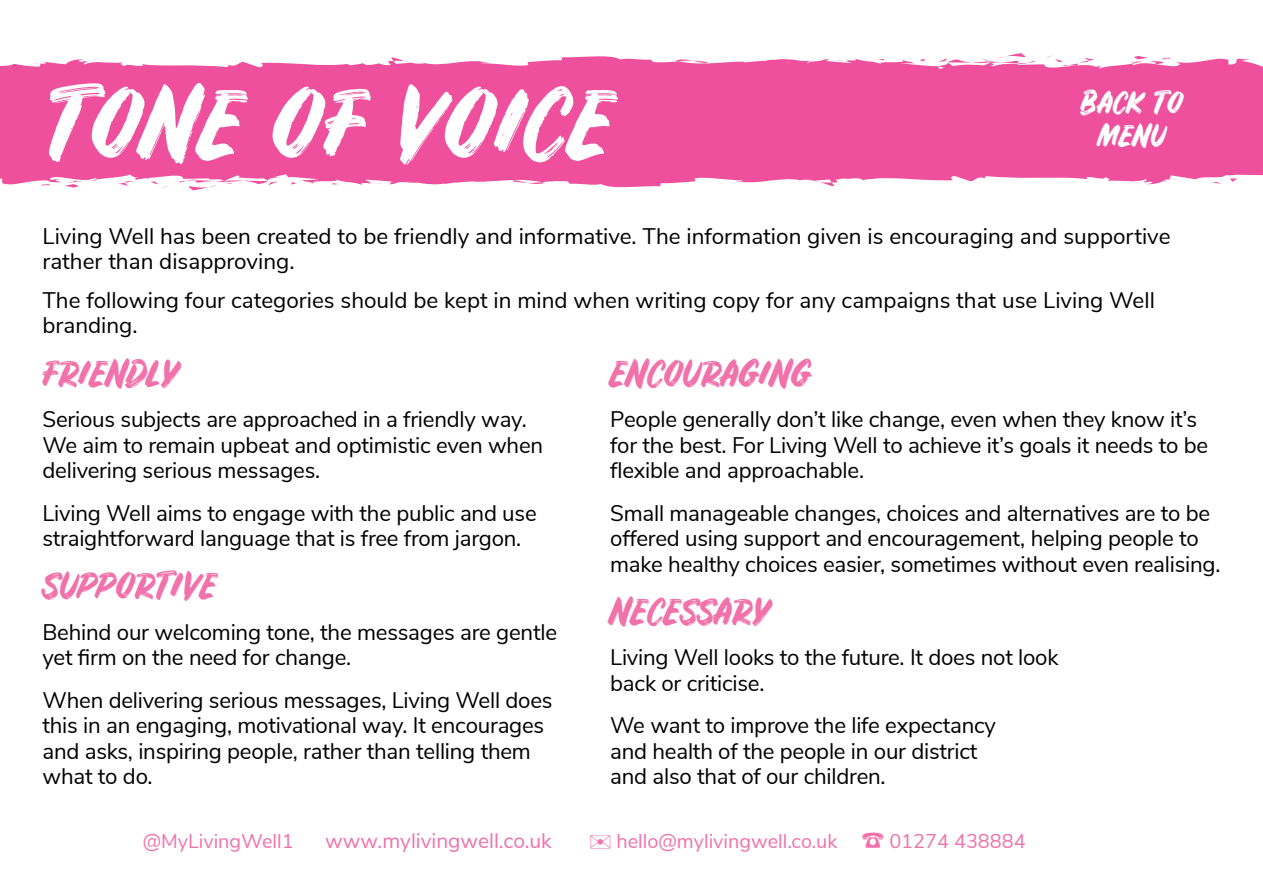
<style>
.page{position:relative;width:1263px;height:893px;background:#fff}
.page>*{position:absolute;margin:0;border:0;box-sizing:border-box;transform-origin:0 0}
.t1{font:91.5px "Rustico";color:#fff}
.t2{font:34.5px "Rustico";letter-spacing:-.01em;color:#f171ab}
.t3{font:28.5px/33px "Rustico";color:#fff;text-align:center}
.t4{font:22.5px/25.5px "Nunito Sans";letter-spacing:-.01em;color:#000}
.t5{font:19.95px "Nunito Sans";color:#f171ab}
.s1{font-size:21px}
</style>
<div class="page">
<svg style="left:1012px;top:53px;width:12px;height:2px"></svg>
<svg style="left:0;top:55px;width:1263px;height:134px;background:#f065a8"></svg>
<svg style="left:1185px;top:155px;width:10px;height:3px"></svg>
<svg style="left:924px;top:93px;width:9px;height:3px"></svg>
<svg style="left:652px;top:154px;width:6px;height:2px"></svg>
<svg style="left:331px;top:183px;width:10px;height:2px"></svg>
<svg style="left:368px;top:180px;width:43px;height:7px"></svg>
<svg style="left:332px;top:165px;width:39px;height:8px"></svg>
<svg style="left:667px;top:165px;width:3px;height:6px"></svg>
<svg style="left:811px;top:148px;width:24px;height:7px"></svg>
<svg style="left:1228px;top:96px;width:8px;height:2px"></svg>
<svg style="left:1109px;top:91px;width:13px;height:4px"></svg>
<svg style="left:1005px;top:95px;width:14px;height:5px"></svg>
<svg style="left:178px;top:144px;width:145px;height:46px"></svg>
<svg style="left:675px;top:57px;width:210px;height:29px;background:#f069ab"></svg>
<svg style="left:420px;top:157px;width:86px;height:27px;background:#ef5aa2"></svg>
<h1 class="t1" style="left:43px;top:69px;width:573px">TONE OF VOICE</h1>
<p class="t3" style="left:1081px;top:86px;width:103px">BACK TO<br>MENU</p>
<p class="t4" style="left:43px;top:222px;width:1129px">Living Well has been created to be friendly and informative. The information given is encouraging and supportive rather than disapproving.</p>
<p class="t4" style="left:43px;top:286px;width:1114px">The following four categories should be kept in mind when writing copy for any campaigns that use Living Well branding.</p>
<h2 class="t2" style="left:43px;top:352px;width:138px">FRIENDLY</h2>
<p class="t4" style="left:43px;top:405px;width:502px">Serious subjects are approached in a friendly way.<br>We aim to remain upbeat and optimistic even when delivering serious messages.</p>
<p class="t4" style="left:43px;top:499px;width:496px">Living Well aims to engage with the public and use straightforward language that is free from jargon.</p>
<h2 class="t2" style="left:43px;top:565px;width:176px">SUPPORTIVE</h2>
<p class="t4" style="left:43px;top:618px;width:516px">Behind our welcoming tone, the messages are gentle yet firm on the need for change.</p>
<p class="t4" style="left:43px;top:686px;width:511px">When delivering serious messages, Living Well does this in an engaging, motivational way. It encourages and asks, inspiring people, rather than telling them what to do.</p>
<h2 class="t2" style="left:610px;top:352px;width:203px">ENCOURAGING</h2>
<p class="t4" style="left:610px;top:405px;width:600px">People generally don’t like change, even when they know it’s for the best. For Living Well to achieve it’s goals it needs to be flexible and approachable.</p>
<p class="t4" style="left:610px;top:499px;width:612px">Small manageable changes, choices and alternatives are to be offered using support and encouragement, helping people to make healthy choices easier, sometimes without even realising.</p>
<h2 class="t2" style="left:610px;top:590px;width:162px">NECESSARY</h2>
<p class="t4" style="left:610px;top:643px;width:450px">Living Well looks to the future. It does not look back or criticise.</p>
<p class="t4" style="left:610px;top:711px;width:387px">We want to improve the life expectancy and health of the people in our district and also that of our children.</p>
<p class="t5" style="left:143px;top:826px;width:152px">@MyLivingWell1</p>
<p class="t5" style="left:325px;top:826px;width:702px"><span class="s1">www.mylivingwell.co.uk</span> ✉ hello@mylivingwell.co.uk ☎ 01274 438884</p>
</div>
